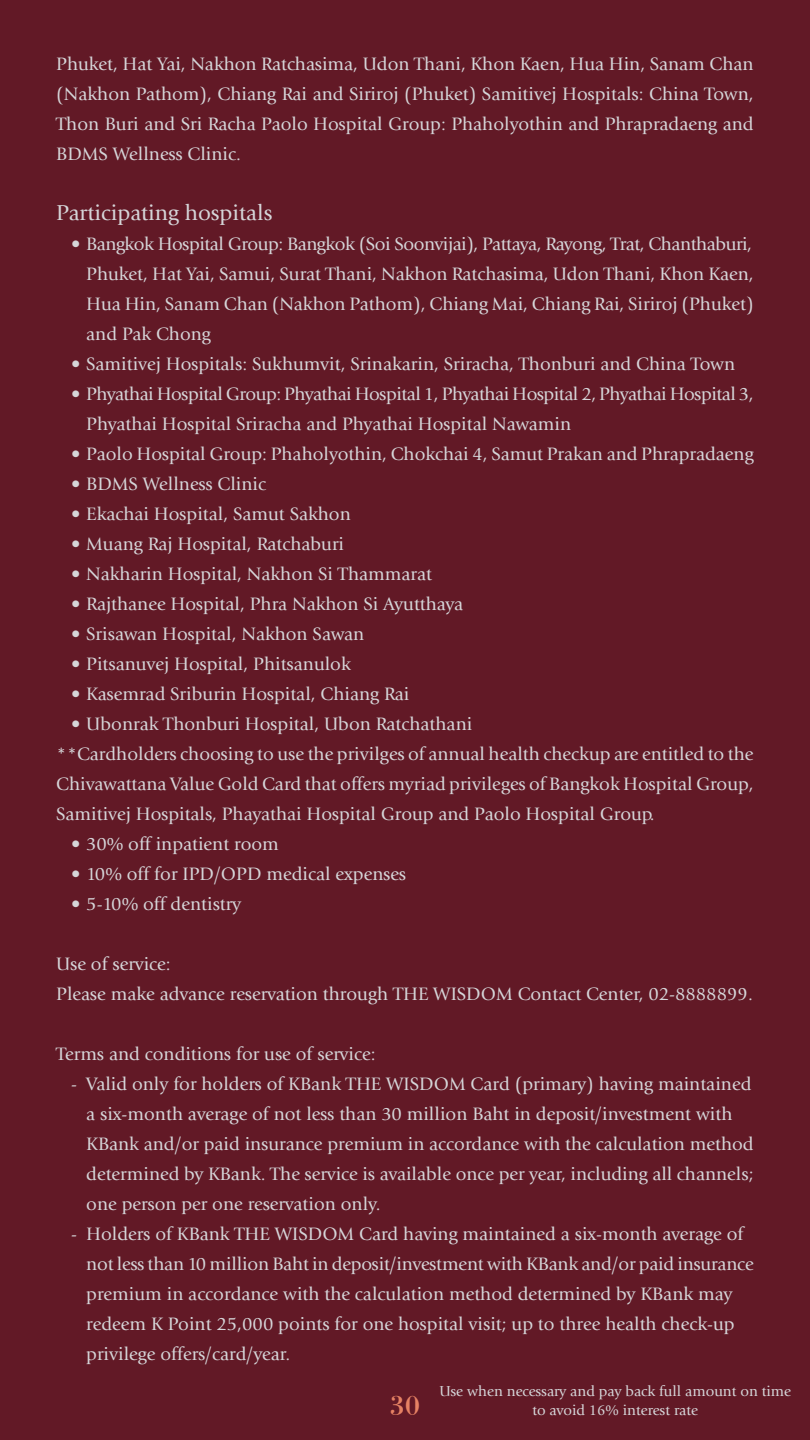
<style>
.page{position:relative;width:810px;height:1440px;background:#621926}
.page>*{position:absolute;margin:0;border:0;box-sizing:border-box;transform-origin:0 0}
.t1{font:30px "Bodoni XT";color:#e68264}
.t2{font:22.5px "Giovanni Std";color:#d5d5d8}
.t3{font:18.75px/30px "Giovanni Std";color:#d5d5d8}
.t4{font:18.75px/30px "Giovanni Std";letter-spacing:-.025em;color:#d5d5d8}
.t5{font:15px/18.8px "Giovanni Std";color:#d5d5d8;text-align:center}
</style>
<div class="page">
<p class="t3" style="left:56px;top:49px;width:699px;text-align:justify">Phuket, Hat Yai, Nakhon Ratchasima, Udon Thani, Khon Kaen, Hua Hin, Sanam Chan (Nakhon Pathom), Chiang Rai and Siriroj (Phuket) Samitivej Hospitals: China Town, Thon Buri and Sri Racha Paolo Hospital Group: Phaholyothin and Phrapradaeng and BDMS Wellness Clinic.</p>
<p class="t2" style="left:56px;top:200px;width:218px">Participating hospitals</p>
<p class="t3" style="left:86px;top:229px;width:669px;text-align:justify;text-indent:-15px">• Bangkok Hospital Group: Bangkok (Soi Soonvijai), Pattaya, Rayong, Trat, Chanthaburi, Phuket, Hat Yai, Samui, Surat Thani, Nakhon Ratchasima, Udon Thani, Khon Kaen, Hua Hin, Sanam Chan (Nakhon Pathom), Chiang Mai, Chiang Rai, Siriroj (Phuket) and Pak Chong</p>
<p class="t3" style="left:71px;top:349px;width:665px">• Samitivej Hospitals: Sukhumvit, Srinakarin, Sriracha, Thonburi and China Town</p>
<p class="t4" style="left:86px;top:379px;width:669px;text-indent:-15px">• Phyathai Hospital Group: Phyathai Hospital 1, Phyathai Hospital 2, Phyathai Hospital 3,<br>Phyathai Hospital Sriracha and Phyathai Hospital Nawamin</p>
<p class="t3" style="left:71px;top:439px;width:684px">• Paolo Hospital Group: Phaholyothin, Chokchai 4, Samut Prakan and Phrapradaeng</p>
<p class="t3" style="left:71px;top:469px;width:196px">• BDMS Wellness Clinic</p>
<p class="t3" style="left:71px;top:499px;width:281px">• Ekachai Hospital, Samut Sakhon</p>
<p class="t3" style="left:71px;top:529px;width:274px">• Muang Raj Hospital, Ratchaburi</p>
<p class="t3" style="left:71px;top:559px;width:362px">• Nakharin Hospital, Nakhon Si Thammarat</p>
<p class="t3" style="left:71px;top:589px;width:394px">• Rajthanee Hospital, Phra Nakhon Si Ayutthaya</p>
<p class="t3" style="left:71px;top:619px;width:295px">• Srisawan Hospital, Nakhon Sawan</p>
<p class="t3" style="left:71px;top:649px;width:281px">• Pitsanuvej Hospital, Phitsanulok</p>
<p class="t3" style="left:71px;top:679px;width:340px">• Kasemrad Sriburin Hospital, Chiang Rai</p>
<p class="t3" style="left:56px;top:709px;width:699px;text-indent:15px">• Ubonrak Thonburi Hospital, Ubon Ratchathani<br>**Cardholders choosing to use the privilges of annual health checkup are entitled to the Chivawattana Value Gold Card that offers myriad privileges of Bangkok Hospital Group, Samitivej Hospitals, Phayathai Hospital Group and Paolo Hospital Group.</p>
<p class="t3" style="left:71px;top:829px;width:209px">• 30% off inpatient room</p>
<p class="t3" style="left:71px;top:859px;width:336px">• 10% off for IPD/OPD medical expenses</p>
<p class="t3" style="left:71px;top:889px;width:171px">• 5-10% off dentistry</p>
<p class="t3" style="left:56px;top:949px;width:698px">Use of service:<br>Please make advance reservation through THE WISDOM Contact Center, 02-8888899.</p>
<p class="t3" style="left:56px;top:1039px;width:321px">Terms and conditions for use of service:</p>
<p class="t3" style="left:86px;top:1069px;width:669px;text-indent:-15px">- Valid only for holders of KBank THE WISDOM Card (primary) having maintained a six-month average of not less than 30 million Baht in deposit/investment with KBank and/or paid insurance premium in accordance with the calculation method determined by KBank. The service is available once per year, including all channels; one person per one reservation only.</p>
<p class="t3" style="left:86px;top:1219px;width:669px;text-indent:-15px">- Holders of KBank THE WISDOM Card having maintained a six-month average of not less than 10 million Baht in deposit/investment with KBank and/or paid insurance premium in accordance with the calculation method determined by KBank may redeem K Point 25,000 points for one hospital visit; up to three health check-up privilege offers/card/year.</p>
<h1 class="t1" style="left:390px;top:1387px;width:32px">30</h1>
<p class="t5" style="left:439px;top:1382px;width:353px">Use when necessary and pay back full amount on time to avoid 16% interest rate</p>
</div>
